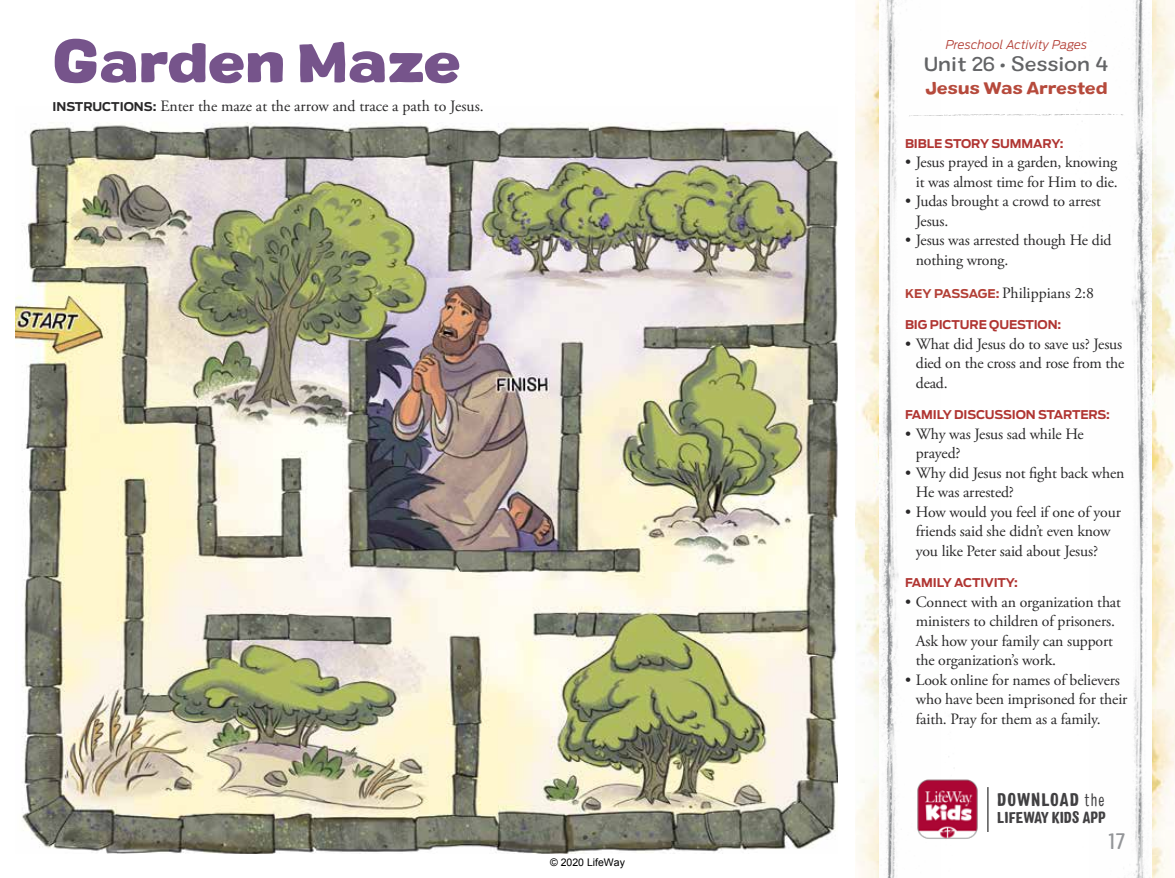
<style>
.page{position:relative;width:1175px;height:878px;background:#fff}
.page>*{position:absolute;margin:0;border:0;box-sizing:border-box;transform-origin:0 0}
.t1{font:900 expanded 54px "Colby";letter-spacing:-.025em;color:#76548b}
.t2{font:22.5px "Colby St Reg";color:#939598}
.t3{font:500 expanded 19.5px "Colby";color:#636466}
.t4{font:900 condensed 18.15px "Colby";letter-spacing:.06em;color:#414042}
.t5{font:16.5px "Colby Ex Bld";letter-spacing:-.015em;color:#b64a3c}
.t6{font:15.75px/19.5px "Adobe Garamond Pro";letter-spacing:-.01em;color:#292829}
.t7{font:900 condensed 15.75px "Colby";color:#414042}
.t8{font:700 12px "Antenna";letter-spacing:-.01em;color:#b03532}
.t9{font:italic 300 12px "Antenna";letter-spacing:.005em;color:#b33f36}
.t10{font:10.5px "Arial";color:#000}
.s1{font-family:"Antenna";font-weight:700;font-size:12px}
.s2{font-family:"Antenna";font-weight:700;font-size:12px;color:#b33f36}
.s3{font-weight:300}
</style>
<div class="page">
<img style="left:1151px;top:0;width:23px;height:878px">
<img style="left:1082px;top:0;width:69px;height:878px">
<img style="left:855px;top:0;width:24px;height:878px">
<img style="left:879px;top:0;width:70px;height:878px">
<img style="left:16px;top:122px;width:821px;height:731px">
<img style="left:913px;top:775px;width:65px;height:67px">
<hr style="left:987px;top:787px;width:1px;height:45px;background:#000">
<svg style="left:908px;top:114px;width:216px;height:2px"></svg>
<h1 class="t1" style="left:52px;top:25px;width:410px">Garden Maze</h1>
<p class="t6" style="left:52px;top:97px;width:432px"><span class="s1">INSTRUCTIONS:</span> Enter the maze at the arrow and trace a path to Jesus.</p>
<p class="t10" style="left:550px;top:856px;width:76px">© 2020 LifeWay</p>
<p class="t9" style="left:945px;top:36px;width:143px">Preschool Activity Pages</p>
<p class="t3" style="left:923px;top:52px;width:187px">Unit 26 • Session 4</p>
<p class="t5" style="left:925px;top:77px;width:184px">Jesus Was Arrested</p>
<p class="t8" style="left:905px;top:136px;width:160px">BIBLE STORY SUMMARY:</p>
<p class="t6" style="left:905px;top:153px;width:214px;text-align:right">• Jesus prayed in a garden, knowing it was almost time for Him to die.</p>
<p class="t6" style="left:915px;top:192px;width:186px;text-indent:-11px">• Judas brought a crowd to arrest<br>Jesus.</p>
<p class="t6" style="left:915px;top:231px;width:197px;text-indent:-11px">• Jesus was arrested though He did nothing wrong.</p>
<p class="t6" style="left:905px;top:283px;width:190px"><span class="s2">KEY PASSAGE:</span> Philippians 2:8</p>
<p class="t8" style="left:905px;top:318px;width:158px">BIG PICTURE QUESTION:</p>
<p class="t6" style="left:915px;top:334px;width:210px;text-indent:-11px">• What did Jesus do to save us? Jesus died on the cross and rose from the dead.</p>
<p class="t8" style="left:905px;top:408px;width:206px">FAMILY DISCUSSION STARTERS:</p>
<p class="t6" style="left:915px;top:424px;width:169px;text-indent:-11px">• Why was Jesus sad while He prayed?</p>
<p class="t6" style="left:915px;top:463px;width:210px;text-indent:-11px">• Why did Jesus not fight back when<br>He was arrested?</p>
<p class="t6" style="left:915px;top:502px;width:207px;text-indent:-11px">• How would you feel if one of your friends said she didn’t even know you like Peter said about Jesus?</p>
<p class="t8" style="left:905px;top:576px;width:114px">FAMILY ACTIVITY:</p>
<p class="t6" style="left:915px;top:592px;width:207px;text-indent:-11px">• Connect with an organization that ministers to children of prisoners.<br>Ask how your family can support the organization’s work.</p>
<p class="t6" style="left:915px;top:670px;width:213px;text-indent:-11px">• Look online for names of believers who have been imprisoned for their faith. Pray for them as a family.</p>
<p class="t4" style="left:997px;top:788px;width:109px">DOWNLOAD <span class="s3">the</span></p>
<p class="t7" style="left:997px;top:807px;width:110px">LIFEWAY KIDS APP</p>
<h2 class="t2" style="left:1107px;top:826px;width:20px">17</h2>
</div>
